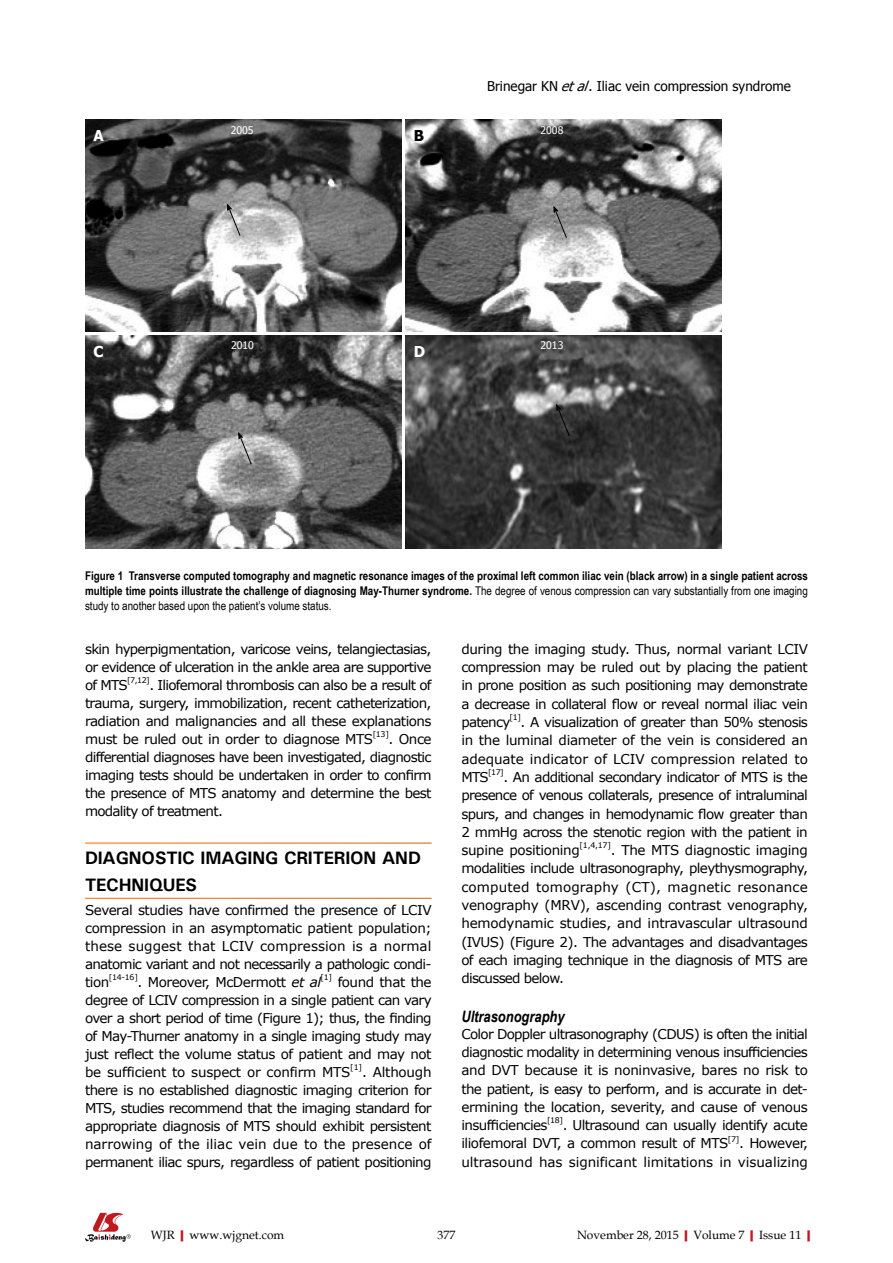
<style>
.page{position:relative;width:893px;height:1263px;background:#fff}
.page>*{position:absolute;margin:0;border:0;box-sizing:border-box;transform-origin:0 0}
.t1{font:700 18px/27px "Univers";letter-spacing:-.01em;color:#000}
.t2{font:italic 700 15.75px "Arial Narrow";color:#000}
.t3{font:700 15px "Tahoma";color:#fff}
.t4{font:700 15px "Tahoma";color:#000}
.t5{font:13.5px/18px "Verdana";letter-spacing:-.045em;color:#000;text-align:justify}
.t6{font:13.5px/18.3px "Verdana";letter-spacing:-.005em;color:#000;text-align:right}
.t7{font:13.5px "Tahoma";color:#000}
.t8{font:700 12px/15px "Arial Narrow";color:#000;text-align:justify}
.t9{font:12px "Book Antiqua";color:#000}
.t10{font:10.5px "Tahoma";color:#fff}
.t11{font:7.8px "Verdana";letter-spacing:-.04em;color:#000}
.s1{font-style:italic}
.s2{font-weight:400}
.s3{font-weight:700;color:#c01920}
</style>
<div class="page">
<svg style="left:85px;top:1213px;width:46px;height:29px"></svg>
<img style="left:85px;top:119px;width:316px;height:213px">
<img style="left:405px;top:119px;width:317px;height:213px">
<img style="left:85px;top:336px;width:316px;height:212px">
<img style="left:405px;top:336px;width:316px;height:212px">
<svg style="left:227px;top:204px;width:14px;height:32px"></svg>
<svg style="left:553px;top:206px;width:14px;height:32px"></svg>
<svg style="left:238px;top:433px;width:14px;height:32px"></svg>
<svg style="left:556px;top:404px;width:14px;height:32px"></svg>
<p class="t7" style="left:487px;top:77px;width:305px">Brinegar KN <span class="s1">etal</span>. Iliac vein compression syndrome</p>
<p class="t10" style="left:231px;top:123px;width:24px">2005</p>
<p class="t10" style="left:540px;top:123px;width:24px">2008</p>
<p class="t3" style="left:94px;top:125px;width:12px">A</p>
<p class="t4" style="left:414px;top:125px;width:12px">B</p>
<p class="t10" style="left:231px;top:338px;width:24px">2010</p>
<p class="t10" style="left:540px;top:338px;width:24px">2013</p>
<p class="t3" style="left:94px;top:341px;width:12px">C</p>
<p class="t3" style="left:414px;top:341px;width:13px">D</p>
<p class="t8" style="left:85px;top:568px;width:724px">Figure 1 Transverse computed tomography and magnetic resonance images of the proximal left common iliac vein (black arrow) in a single patient across multiple time points illustrate the challenge of diagnosing May-Thurner syndrome. <span class="s2">The degree of venous compression can vary substantially from one imaging study to another based upon the patient’s volume status.</span></p>
<p class="t5" style="left:85px;top:639px;width:348px">skin hyperpigmentation, varicose veins, telangiectasias, or evidence of ulceration in the ankle area are supportive of MTS</p>
<p class="t11" style="left:127px;top:675px;width:24px">[7,12]</p>
<p class="t5" style="left:85px;top:675px;width:348px;text-indent:64px">. Iliofemoral thrombosis can also be a result of trauma, surgery, immobilization, recent catheterization, radiation and malignancies and all these explanations must be ruled out in order to diagnose MTS</p>
<p class="t11" style="left:373px;top:729px;width:18px">[13]</p>
<p class="t5" style="left:85px;top:729px;width:348px;text-indent:304px">. Once differential diagnoses have been investigated, diagnostic imaging tests should be undertaken in order to confirm the presence of MTS anatomy and determine the best modality of treatment.</p>
<p class="t1" style="left:85px;top:844px;width:337px">DIAGNOSTIC IMAGING CRITERION AND<br>TECHNIQUES</p>
<p class="t5" style="left:85px;top:900px;width:348px;text-align:left">Several studies have confirmed the presence of LCIV compression in an asymptomatic patient population; these suggest that LCIV compression is a normal anatomic variant and not necessarily a pathologic condi&shy;tion</p>
<p class="t11" style="left:109px;top:972px;width:31px">[14-16]</p>
<p class="t5" style="left:138px;top:972px;width:185px">. Moreover, McDermott <span class="s1">et al</span></p>
<p class="t11" style="left:321px;top:972px;width:13px">[1]</p>
<p class="t5" style="left:85px;top:972px;width:348px;text-indent:253px">found that the degree of LCIV compression in a single patient can vary over a short period of time (Figure 1); thus, the finding of May-Thurner anatomy in a single imaging study may just reflect the volume status of patient and may not be sufficient to suspect or confirm MTS</p>
<p class="t11" style="left:350px;top:1062px;width:13px">[1]</p>
<p class="t5" style="left:85px;top:1062px;width:348px;text-indent:277px">. Although there is no established diagnostic imaging criterion for MTS, studies recommend that the imaging standard for appropriate diagnosis of MTS should exhibit persistent narrowing of the iliac vein due to the presence of permanent iliac spurs, regardless of patient positioning</p>
<p class="t5" style="left:461px;top:639px;width:348px">during the imaging study. Thus, normal variant LCIV compression may be ruled out by placing the patient in prone position as such positioning may demonstrate a decrease in collateral flow or reveal normal iliac vein patency</p>
<p class="t11" style="left:510px;top:712px;width:13px">[1]</p>
<p class="t5" style="left:461px;top:712px;width:348px;text-indent:59px">. A visualization of greater than 50% stenosis in the luminal diameter of the vein is considered an adequate indicator of LCIV compression related to MTS</p>
<p class="t11" style="left:488px;top:767px;width:17px">[17]</p>
<p class="t5" style="left:461px;top:767px;width:348px;text-indent:42px">. An additional secondary indicator of MTS is the presence of venous collaterals, presence of intraluminal spurs, and changes in hemodynamic flow greater than 2 mmHg across the stenotic region with the patient in supine positioning</p>
<p class="t11" style="left:579px;top:840px;width:33px">[1,4,17]</p>
<p class="t5" style="left:461px;top:841px;width:348px;text-indent:149px">. The MTS diagnostic imaging modalities include ultrasonography, pleythysmography, computed tomography (CT), magnetic resonance venography (MRV), ascending contrast venography, hemodynamic studies, and intravascular ultrasound (IVUS) (Figure 2). The advantages and disadvantages of each imaging technique in the diagnosis of MTS are discussed below.</p>
<p class="t2" style="left:461px;top:1005px;width:105px">Ultrasonography</p>
<p class="t5" style="left:461px;top:1024px;width:348px;text-align:left">Color Doppler ultrasonography (CDUS) is often the initial diagnostic modality in determining venous insufficiencies and DVT because it is noninvasive, bares no risk to the patient, is easy to perform, and is accurate in det&shy;ermining the location, severity, and cause of venous insufficiencies</p>
<p class="t11" style="left:547px;top:1115px;width:18px">[18]</p>
<p class="t5" style="left:461px;top:1116px;width:348px;text-indent:101px">. Ultrasound can usually identify acute iliofemoral DVT, a common result of MTS</p>
<p class="t11" style="left:728px;top:1134px;width:13px">[7]</p>
<p class="t6" style="left:461px;top:1134px;width:348px">. However,<br>ultrasound has significant limitations in visualizing</p>
<p class="t9" style="left:151px;top:1226px;width:135px">WJR<span class="s3">|</span>www.wjgnet.com</p>
<p class="t9" style="left:437px;top:1226px;width:19px">377</p>
<p class="t9" style="left:577px;top:1226px;width:240px">November 28, 2015<span class="s3">|</span>Volume 7<span class="s3">|</span>Issue 11<span class="s3">|</span></p>
</div>
